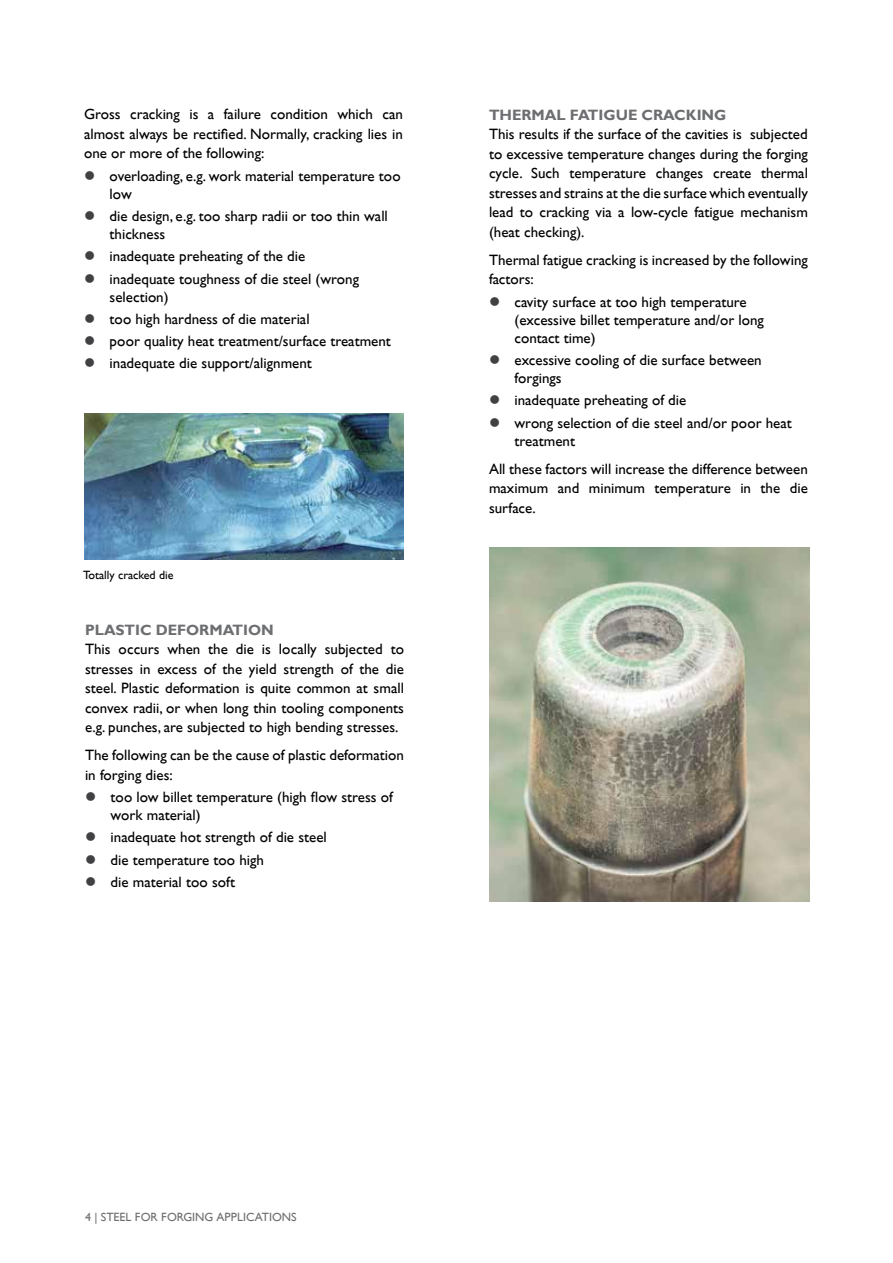
<style>
.page{position:relative;width:893px;height:1263px;background:#fff}
.page>*{position:absolute;margin:0;border:0;box-sizing:border-box;transform-origin:0 0}
.t1{font:15px/19.5px "Assab Gill";color:#000}
.t2{font:700 15px "Assab Gill";color:#6d6e71}
.t3{font:12px "Assab Gill";color:#6d6e71}
.t4{font:12px "Assab Gill";color:#000}
</style>
<div class="page">
<img style="left:489px;top:547px;width:321px;height:355px">
<img style="left:84px;top:414px;width:319px;height:146px">
<p class="t1" style="left:84px;top:105px;width:320px;text-align:justify">Gross cracking is a failure condition which can almost always be rectified. Normally, cracking lies in one or more of the following:</p>
<p class="t1" style="left:110px;top:167px;width:293px;line-height:18px">overloading, e.g. work material temperature too low</p>
<p class="t1" style="left:110px;top:207px;width:280px;line-height:18px">die design, e.g. too sharp radii or too thin wall thickness</p>
<p class="t1" style="left:110px;top:245px;width:251px;line-height:22.4px">inadequate preheating of the die inadequate toughness of die steel (wrong</p>
<p class="t1" style="left:110px;top:286px;width:283px;line-height:22.2px">selection)<br>too high hardness of die material<br>poor quality heat treatment/surface treatment inadequate die support/alignment</p>
<p class="t4" style="left:83px;top:569px;width:92px">Totally cracked die</p>
<p class="t2" style="left:85px;top:621px;width:190px">PLASTIC DEFORMATION</p>
<p class="t1" style="left:85px;top:640px;width:320px;text-align:justify">This occurs when the die is locally subjected to stresses in excess of the yield strength of the die steel. Plastic deformation is quite common at small convex radii, or when long thin tooling components e.g. punches, are subjected to high bending stresses.</p>
<p class="t1" style="left:85px;top:746px;width:320px">The following can be the cause of plastic deformation in forging dies:</p>
<p class="t1" style="left:111px;top:788px;width:284px;line-height:18px">too low billet temperature (high flow stress of work material)</p>
<p class="t1" style="left:111px;top:826px;width:218px;line-height:22.2px">inadequate hot strength of die steel die temperature too high<br>die material too soft</p>
<p class="t2" style="left:489px;top:106px;width:239px">THERMAL FATIGUE CRACKING</p>
<p class="t1" style="left:489px;top:125px;width:320px;text-align:justify">This results if the surface of the cavities is subjected to excessive temperature changes during the forging cycle. Such temperature changes create thermal stresses and strains at the die surface which eventually lead to cracking via a low-cycle fatigue mechanism (heat checking).</p>
<p class="t1" style="left:489px;top:250px;width:320px">Thermal fatigue cracking is increased by the following factors:</p>
<p class="t1" style="left:514px;top:293px;width:251px;line-height:18px">cavity surface at too high temperature (excessive billet temperature and/or long contact time)</p>
<p class="t1" style="left:514px;top:351px;width:249px;line-height:18px">excessive cooling of die surface between forgings</p>
<p class="t1" style="left:514px;top:389px;width:279px;line-height:22.2px">inadequate preheating of die<br>wrong selection of die steel and/or poor heat</p>
<p class="t1" style="left:489px;top:427px;width:320px;line-height:28px;text-indent:26px">treatment<br>All these factors will increase the difference between</p>
<p class="t1" style="left:489px;top:478px;width:320px">maximum and minimum temperature in the die surface.</p>
<p class="t3" style="left:85px;top:1210px;width:213px">4 | STEEL FOR FORGING APPLICATIONS</p>
</div>
